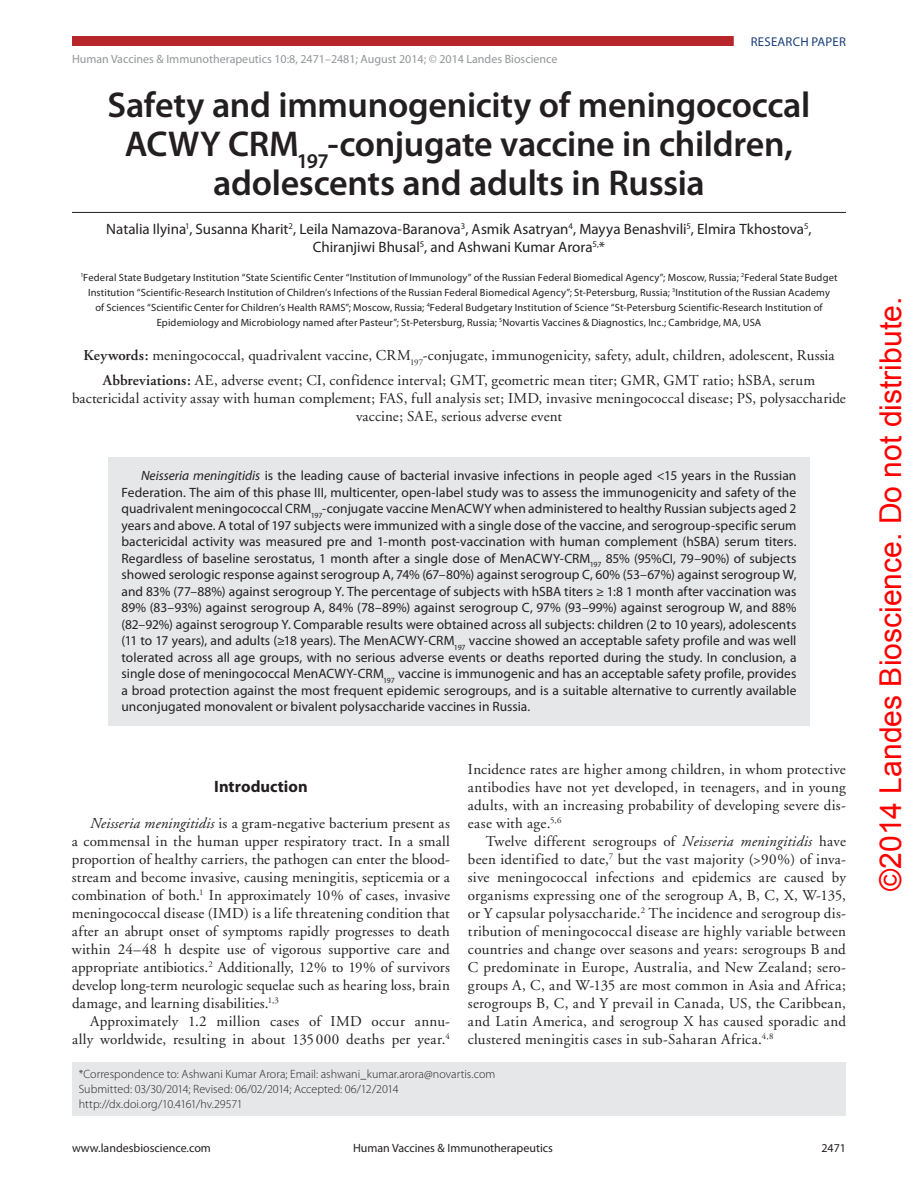
<style>
.page{position:relative;width:918px;height:1188px;background:#fff}
.page>*{position:absolute;margin:0;border:0;box-sizing:border-box;transform-origin:0 0}
.t1{font:600 36px/39px "Myriad Pro";letter-spacing:-.01em;color:#231f20;text-align:center}
.t2{font:30.15px "Arial";color:#f00}
.t3{font:700 16.5px "Myriad Pro";color:#231f20}
.t4{font:15px/18px "Adobe Garamond";letter-spacing:.01em;color:#231f20;text-align:justify}
.t5{font:15px/18px "Myriad Pro";color:#231f20;text-align:center}
.t6{font:13.5px/16.5px "Myriad Pro";letter-spacing:.005em;color:#231f20;text-align:justify}
.t7{font:12.75px "Myriad Pro";letter-spacing:.02em;color:#193f7c}
.t8{font:300 12px/15px "Myriad Pro";color:#231f20}
.t9{font:12px "Myriad Pro";color:#939598}
.t10{font:12px "Myriad Pro";color:#231f20}
.t11{font:10.5px "Myriad Pro";letter-spacing:.015em;color:#231f20}
.s1{font-weight:600}
.s2{font-style:italic}
</style>
<div class="page">
<div style="left:72px;top:36px;width:774px;height:10px;background:#b7262b"></div>
<svg style="left:733px;top:36px;width:113px;height:10px"></svg>
<div style="left:72px;top:1063px;width:774px;height:53px;background:#e6e7e9"></div>
<hr style="left:72px;top:212px;width:774px;height:1px;background:#231f20">
<div style="left:108px;top:457px;width:702px;height:269px;background:#e6e7e9"></div>
<p class="t9" style="left:72px;top:52px;width:487px">Human Vaccines &amp; Immunotherapeutics 10:8, 2471–2481; August 2014; © 2014 Landes Bioscience</p>
<p class="t7" style="left:751px;top:34px;width:94px">Research Paper</p>
<h1 class="t1" style="left:108px;top:85px;width:704px">Safety and immunogenicity of meningococcal<br>ACWY CRM<sub>197</sub>-conjugate vaccine in children, adolescents and adults in Russia</h1>
<p class="t5" style="left:106px;top:220px;width:707px">Natalia Ilyina<sup>1</sup>, Susanna Kharit<sup>2</sup>, Leila Namazova-Baranova<sup>3</sup>, Asmik Asatryan<sup>4</sup>, Mayya Benashvili<sup>5</sup>, Elmira Tkhostova<sup>5</sup>,<br>Chiranjiwi Bhusal<sup>5</sup>, and Ashwani Kumar Arora<sup>5,</sup>*</p>
<p class="t11" style="left:80px;top:271px;width:759px"><sup>1</sup>Federal State Budgetary Institution “State Scientific Center “Institution of Immunology” of the Russian Federal Biomedical Agency”; Moscow, Russia; <sup>2</sup>Federal State Budget</p>
<p class="t11" style="left:88px;top:286px;width:743px">Institution “Scientific-Research Institution of Children’s Infections of the Russian Federal Biomedical Agency”; St-Petersburg, Russia; <sup>3</sup>Institution of the Russian Academy</p>
<p class="t11" style="left:95px;top:301px;width:729px">of Sciences “Scientific Center for Children’s H ealth RAMS”; Moscow, Russia; <sup>4</sup>Federal Budgetary Institution of Science “St-Petersburg Scientific-Research Institution of</p>
<p class="t11" style="left:157px;top:316px;width:597px">Epidemiology and Microbiology named after Pasteur”; St-Petersburg, Russia; <sup>5</sup>Novartis Vaccines &amp; Diagnostics, Inc.; Cambridge, MA, USA</p>
<p class="t4" style="left:83px;top:343px;width:753px;line-height:24.8px;text-align:center"><span class="s1">Keywords:</span> meningococcal, quadrivalent vaccine, CRM<sub>197</sub>-conjugate, immunogenicity, safety, adult, children, adolescent, Russia<br><span class="s1">Abbreviations:</span> AE, adverse event; CI, confidence interval; GMT, geometric mean titer; GMR, GMT ratio; hSBA, serum</p>
<p class="t4" style="left:72px;top:389px;width:775px;text-align:center">bactericidal activity assay with human complement; FAS, full analysis set; IMD, invasive meningococcal disease; PS, polysaccharide vaccine; SAE, serious adverse event</p>
<p class="t6" style="left:121px;top:467px;width:677px;text-indent:20px"><span class="s2">Neisseria meningitidis</span> is the leading cause of bacterial invasive infections in people aged &lt;15 years in the Russian Federation. The aim of this phase III, multicenter, open-label study was to assess the immunogenicity and safety of the quadrivalent meningococcal CRM<sub>197</sub>-conjugate vaccine MenAC WY when administered to healthy Russian subjects aged 2 years and above. A total of 197 subjects were immunized with a single dose of the vaccine, and serogroup-specific serum bactericidal activity was measured pre and 1-month post-vaccination with human complement (hSBA) serum titers.<br>Regardless of baseline serostatus, 1 month after a single dose of MenAC WY-CRM<sub>197</sub> 85% (95%CI, 79–90%) of subjects showed serologic response against serogroup A, 74% (67–80%) against serogroup C, 60% (53–67%) against serogroup W, and 83% (77–88%) against serogroup Y. The percentage of subjects with hSBA titers ≥ 1:8 1 month after vaccination was 89% (83–93%) against serogroup A, 84% (78–89%) against serogroup C, 97% (93–99%) against serogroup W, and 88% (82–92%) against serogroup Y. Comparable results were obtained across all subjects: children (2 to 10 years), adolescents (11 to 17 years), and adults (≥18 years). The MenAC WY-CRM<sub>197</sub> vaccine showed an acceptable safety profile and was well tolerated across all age groups, with no serious adverse events or deaths reported during the study. In conclusion, a single dose of meningococcal MenAC WY-CRM<sub>197</sub> vaccine is immunogenic and has an acceptable safety profile, provides a broad protection against the most frequent epidemic serogroups, and is a suitable alternative to currently available unconjugated monovalent or bivalent polysaccharide vaccines in Russia.</p>
<p class="t4" style="left:468px;top:761px;width:379px">Incidence rates are higher among children, in whom protective antibodies have not yet developed, in teenagers, and in young adults, with an increasing probability of developing severe dis&shy;ease with age.<sup>5,6</sup></p>
<p class="t4" style="left:468px;top:833px;width:380px;text-indent:18px">Twelve different serogroups of <span class="s2">Neisseria meningitidis</span> have been identified to date,<sup>7</sup> but the vast majority (&gt;90%) of inva&shy;sive meningococcal infections and epidemics are caused by organisms expressing one of the serogroup A, B, C, X, W-135, or Y capsular polysaccharide.<sup>2</sup> The incidence and serogroup dis&shy;tribution of meningococcal disease are highly variable between countries and change over seasons and years: serogroups B and C predominate in Europe, Australia, and New Zealand; sero&shy;groups A, C, and W-135 are most common in Asia and Africa; serogroups B, C, and Y prevail in Canada, US, the Caribbean, and Latin America, and serogroup X has caused sporadic and clustered meningitis cases in sub-Saharan Africa.<sup>4,8</sup></p>
<p class="t8" style="left:79px;top:1067px;width:418px">*Correspondence to: Ashwani Kumar Arora; Email: ashwani_kumar.arora@novartis.com<br>Submitted: 03/30/2014; Revised: 06/02/2014; Accepted: 06/12/2014 http://dx.doi.org/10.4161/hv.29571</p>
<p class="t3" style="left:214px;top:776px;width:95px">Introduction</p>
<p class="t4" style="left:72px;top:815px;width:379px;text-indent:18px"><span class="s2">Neisseria meningitidis</span> is a gram-negative bacterium present as a commensal in the human upper respiratory tract. In a small proportion of healthy carriers, the pathogen can enter the blood&shy;stream and become invasive, causing meningitis, septicemia or a combination of both.<sup>1</sup> In approximately 10% of cases, invasive meningococcal disease (IMD) is a life threatening condition that after an abrupt onset of symptoms rapidly progresses to death within 24–48 h despite use of vigorous supportive care and appropriate antibiotics.<sup>2</sup> Additionally, 12% to 19% of survivors develop long-term neurologic sequelae such as hearing loss, brain damage, and learning disabilities.<sup>1,3</sup></p>
<p class="t4" style="left:72px;top:1013px;width:379px;text-align:right">Approximately 1.2 million cases of IMD occur annu&shy;ally worldwide, resulting in about 135000 deaths per year.<sup>4</sup></p>
<p class="t10" style="left:72px;top:1141px;width:140px">www.landesbioscience.com</p>
<p class="t10" style="left:353px;top:1141px;width:201px">H uman Vaccines &amp; Immunotherapeutics</p>
<p class="t10" style="left:821px;top:1141px;width:26px">2471</p>
<h2 class="t2" style="left:871px;top:891px;width:595px;rotate:-90deg">©2014 Landes Bioscience. Do not distribute.</h2>
</div>
